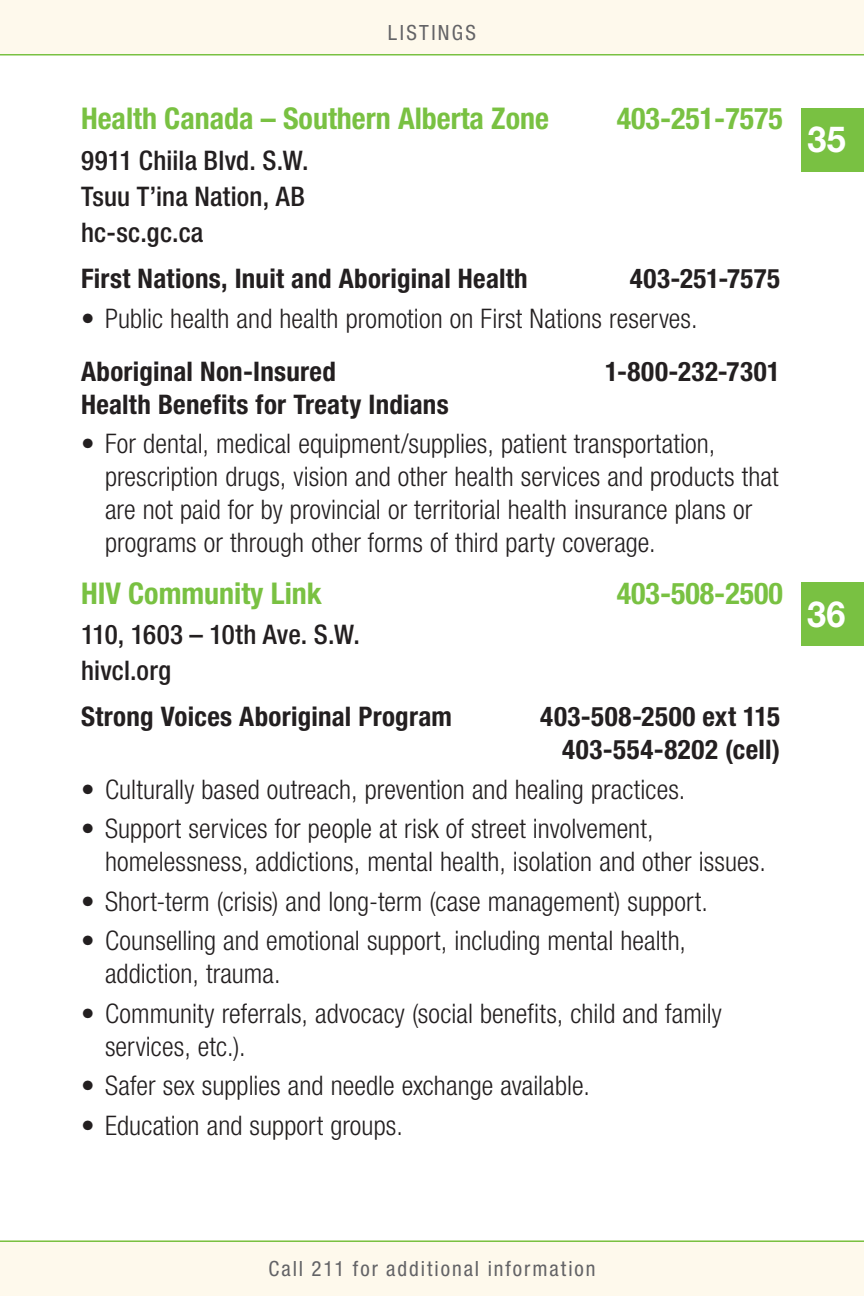
<style>
.page{position:relative;width:864px;height:1296px;background:#fff}
.page>*{position:absolute;margin:0;border:0;box-sizing:border-box;transform-origin:0 0}
.t1{font:700 36px "Helvetica Neue LT Std";color:#fff;scale:.95 1}
.t2{font:700 condensed 30px "Helvetica Neue LT Std";color:#79c142}
.t3{font:300 condensed 27px/33px "Helvetica Neue LT Std";letter-spacing:.005em;color:#231f20}
.t4{font:700 condensed 27px/33px "Helvetica Neue LT Std";letter-spacing:.01em;color:#231f20;text-align:right}
.t5{font:500 condensed 27px/36px "Helvetica Neue LT Std";letter-spacing:.01em;color:#231f20}
.t6{font:condensed 21px "Helvetica Neue LT Std";letter-spacing:.095em;color:#636366}
</style>
<div class="page">
<div style="left:0;top:0;width:864px;height:55px;background:#fef9ec"></div>
<hr style="left:0;top:54px;width:864px;height:2px;background:#79c142">
<div style="left:0;top:1240px;width:864px;height:56px;background:#fef9ec"></div>
<hr style="left:0;top:1240px;width:864px;height:2px;background:#79c142">
<div style="left:801px;top:108px;width:63px;height:63px;background:#79c142"></div>
<div style="left:801px;top:583px;width:63px;height:63px;background:#79c142"></div>
<p class="t6" style="left:388px;top:20px;width:90px">LISTINGS</p>
<p class="t2" style="left:81px;top:101px;width:469px">Health Canada – Southern Alberta Zone</p>
<p class="t2" style="left:617px;top:101px;width:168px">403-251-7575</p>
<p class="t5" style="left:81px;top:142px;width:229px">9911 Chiila Blvd. S.W.<br>Tsuu T’ina Nation, AB hc-sc.gc.ca</p>
<p class="t4" style="left:81px;top:262px;width:448px">First Nations, Inuit and Aboriginal Health</p>
<p class="t4" style="left:630px;top:262px;width:152px">403-251-7575</p>
<p class="t3" style="left:81px;top:301px;width:618px">• Public health and health promotion on First Nations reserves.</p>
<p class="t4" style="left:81px;top:354px;width:256px">Aboriginal Non-Insured</p>
<p class="t4" style="left:605px;top:354px;width:176px">1-800-232-7301</p>
<p class="t4" style="left:81px;top:387px;width:369px">Health Benefits for Treaty Indians</p>
<p class="t3" style="left:105px;top:427px;width:675px;text-indent:-24px">• For dental, medical equipment/supplies, patient transportation, prescription drugs, vision and other health services and products that are not paid for by provincial or territorial health insurance plans or programs or through other forms of third party coverage.</p>
<p class="t2" style="left:81px;top:575px;width:242px">HIV Community Link</p>
<p class="t2" style="left:617px;top:575px;width:168px">403-508-2500</p>
<p class="t5" style="left:81px;top:616px;width:281px">110, 1603 – 10th Ave. S.W. hivcl.org</p>
<p class="t4" style="left:81px;top:700px;width:373px">Strong Voices Aboriginal Program</p>
<p class="t4" style="left:540px;top:700px;width:241px">403-508-2500 ext 115<br>403-554-8202 (cell)</p>
<p class="t3" style="left:81px;top:773px;width:606px">• Culturally based outreach, prevention and healing practices.</p>
<p class="t3" style="left:105px;top:812px;width:662px;text-indent:-24px">• Support services for people at risk of street involvement, homelessness, addictions, mental health, isolation and other issues.</p>
<p class="t3" style="left:81px;top:885px;width:628px">• Short-term (crisis) and long-term (case management) support.</p>
<p class="t3" style="left:105px;top:924px;width:583px;text-indent:-24px">• Counselling and emotional support, including mental health, addiction, trauma.</p>
<p class="t3" style="left:105px;top:997px;width:618px;text-indent:-24px">• Community referrals, advocacy (social benefits, child and family services, etc.).</p>
<p class="t3" style="left:81px;top:1069px;width:510px">• Safer sex supplies and needle exchange available.</p>
<p class="t3" style="left:81px;top:1108px;width:323px">• Education and support groups.</p>
<h1 class="t1" style="left:807px;top:117px;width:42px">35</h1>
<h1 class="t1" style="left:807px;top:592px;width:42px">36</h1>
<p class="t6" style="left:268px;top:1257px;width:329px">Call 211 for additional information</p>
</div>
